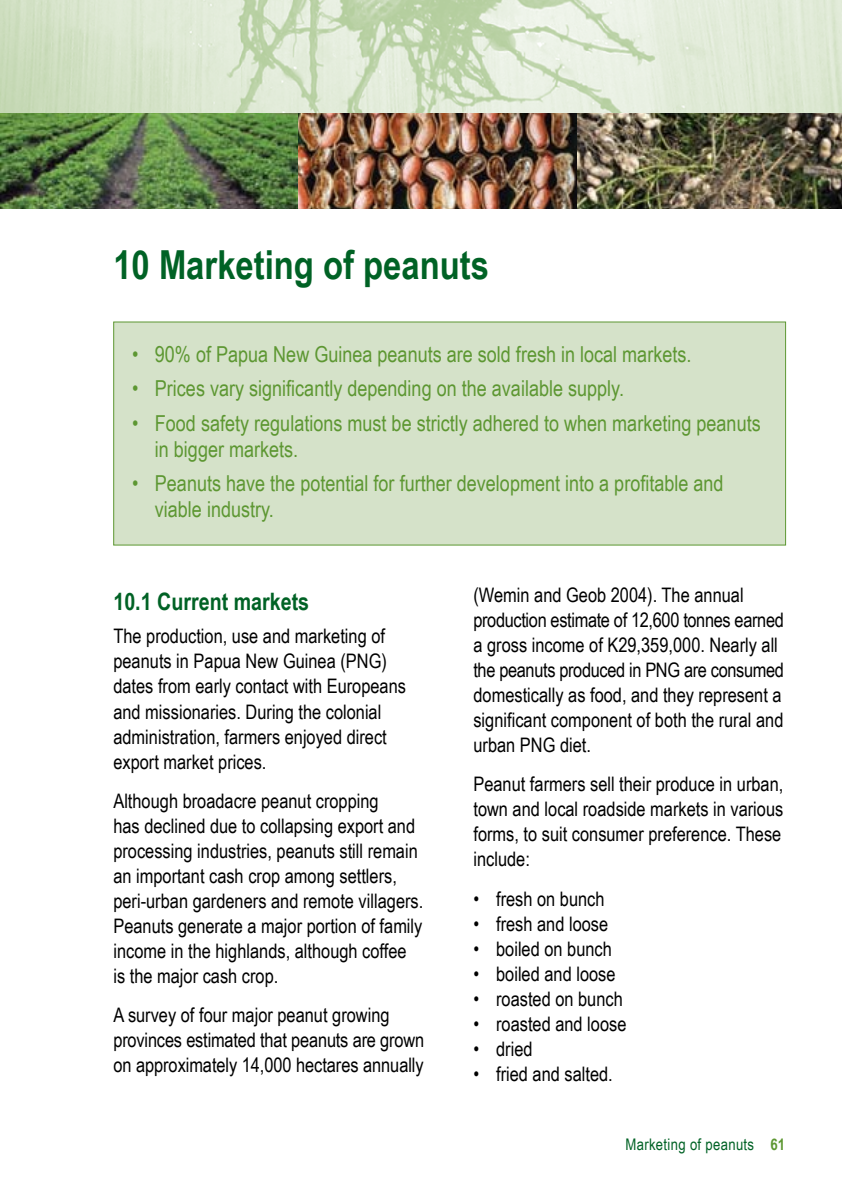
<style>
.page{position:relative;width:842px;height:1191px;background:#fff}
.page>*{position:absolute;margin:0;border:0;box-sizing:border-box;transform-origin:0 0}
.t1{font:700 40px "Arial Narrow";color:#006225}
.t2{font:700 24px "Arial Narrow";color:#006225}
.t3{font:22px/26px "Arial Narrow";color:#5d9732}
.t4{font:20px/25px "Arial Narrow";color:#000}
.t5{font:16px "Arial Narrow";letter-spacing:.02em;color:#006225}
.s1{font-weight:700;color:#5d9732}
</style>
<div class="page">
<div style="left:113px;top:322px;width:673px;height:223px;background:#d5e2c9"></div>
<img style="left:0;top:0;width:842px;height:209px">
<h1 class="t1" style="left:113px;top:242px;width:377px">10 Marketing of peanuts</h1>
<p class="t3" style="left:132px;top:341px;width:561px">• 90% of Papua New Guinea peanuts are sold fresh in local markets.</p>
<p class="t3" style="left:132px;top:375px;width:493px">• Prices vary significantly depending on the available supply.</p>
<p class="t3" style="left:155px;top:410px;width:607px;text-indent:-23px">• Food safety regulations must be strictly adhered to when marketing peanuts in bigger markets.</p>
<p class="t3" style="left:155px;top:470px;width:570px;text-indent:-23px">• Peanuts have the potential for further development into a profitable and viable industry.</p>
<p class="t2" style="left:113px;top:587px;width:197px">10.1 Current markets</p>
<p class="t4" style="left:113px;top:624px;width:294px">The production, use and marketing of peanuts in Papua New Guinea (PNG) dates from early contact with Europeans and missionaries. During the colonial administration, farmers enjoyed direct export market prices.</p>
<p class="t4" style="left:113px;top:788px;width:311px">Although broadacre peanut cropping<br>has declined due to collapsing export and processing industries, peanuts still remain an important cash crop among settlers, peri-urban gardeners and remote villagers.<br>Peanuts generate a major portion of family income in the highlands, although coffee is the major cash crop.</p>
<p class="t4" style="left:113px;top:1002px;width:312px">A survey of four major peanut growing provinces estimated that peanuts are grown on approximately 14,000 hectares annually</p>
<p class="t4" style="left:473px;top:582px;width:312px">(Wemin and Geob 2004). The annual production estimate of 12,600 tonnes earned a gross income of K29,359,000. Nearly all the peanuts produced in PNG are consumed domestically as food, and they represent a significant component of both the rural and urban PNG diet.</p>
<p class="t4" style="left:473px;top:771px;width:311px;text-align:justify">Peanut farmers sell their produce in urban, town and local roadside markets in various forms, to suit consumer preference. These include:</p>
<p class="t4" style="left:473px;top:886px;width:133px">• fresh on bunch</p>
<p class="t4" style="left:473px;top:911px;width:136px">• fresh and loose</p>
<p class="t4" style="left:473px;top:936px;width:140px">• boiled on bunch</p>
<p class="t4" style="left:473px;top:961px;width:144px">• boiled and loose</p>
<p class="t4" style="left:473px;top:986px;width:151px">• roasted on bunch</p>
<p class="t4" style="left:473px;top:1011px;width:155px">• roasted and loose</p>
<p class="t4" style="left:473px;top:1036px;width:61px">• dried</p>
<p class="t4" style="left:473px;top:1061px;width:141px">• fried and salted.</p>
<p class="t5" style="left:625px;top:1135px;width:161px">Marketing of peanuts <span class="s1">61</span></p>
</div>
